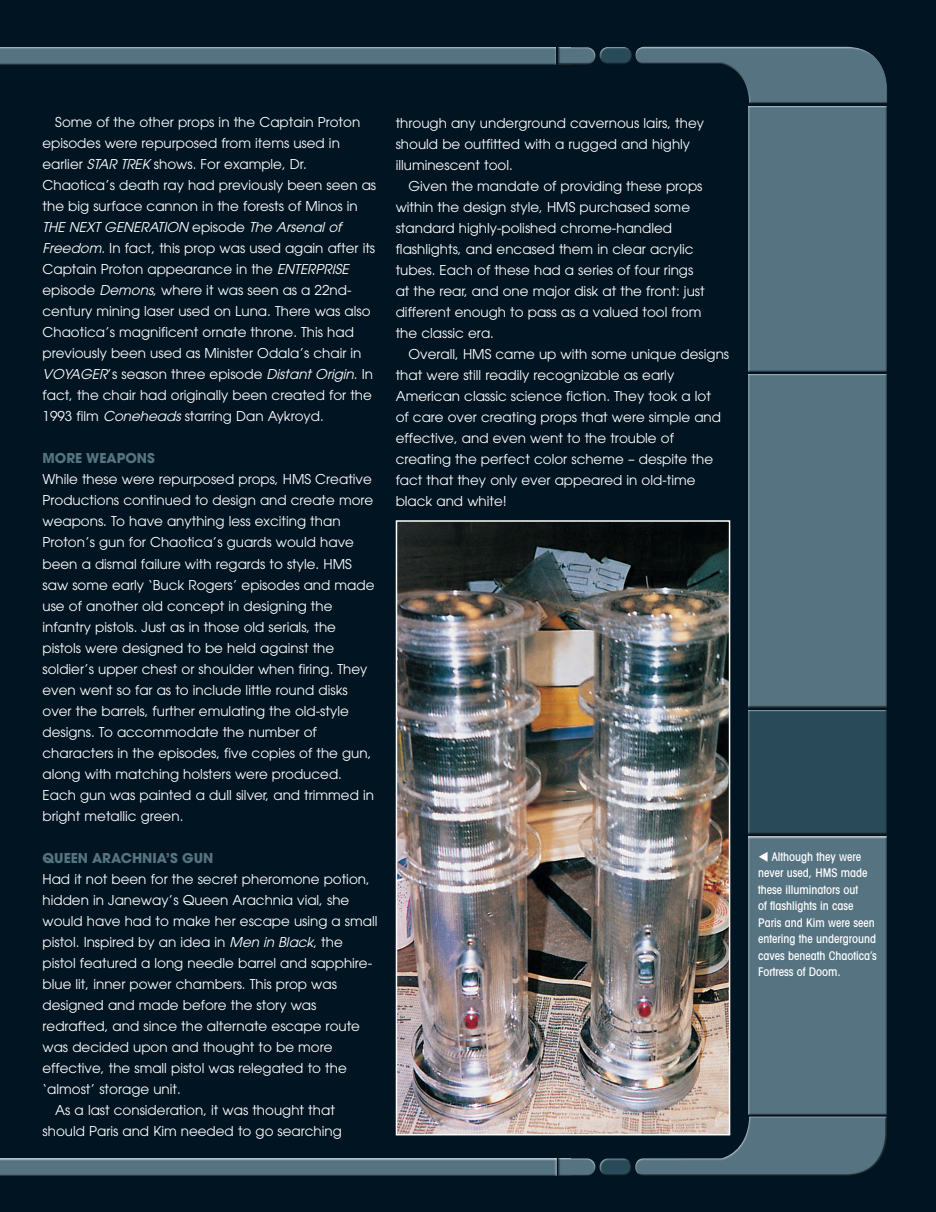
<style>
.page{position:relative;width:936px;height:1212px;background:#fff}
.page>*{position:absolute;margin:0;border:0;box-sizing:border-box;transform-origin:0 0}
.t1{font:13.5px/21px "Avant Garde";color:#fff}
.t2{font:italic 13.5px "Avant Garde LT";color:#fff}
.t3{font:700 13.5px "Avant Garde LT";color:#557381}
.t4{font:500 condensed 12px/16.5px "Avant Garde LT";color:#fff}
.s1{font-family:"Avant Garde LT";font-style:italic}
.s2{font-family:"Avant Garde";font-style:normal}
</style>
<div class="page">
<div style="left:0;top:0;width:935px;height:1212px;background:#001421"></div>
<div style="left:557px;top:46px;width:40px;height:19px;background:#231f20;opacity:.75"></div>
<div style="left:598px;top:45px;width:35px;height:15px;background:#fff;opacity:.75"></div>
<div style="left:598px;top:49px;width:36px;height:16px;background:#231f20;opacity:.75"></div>
<div style="left:598px;top:1158px;width:31px;height:17px;background:#fff;opacity:.75"></div>
<div style="left:601px;top:1158px;width:33px;height:20px;background:#231f20;opacity:.75"></div>
<div style="left:0;top:47px;width:557px;height:18px;background:#231f20;opacity:.75"></div>
<div style="left:747px;top:709px;width:141px;height:127px;background:#294a58"></div>
<div style="left:747px;top:373px;width:141px;height:336px;background:#557381"></div>
<div style="left:747px;top:836px;width:141px;height:281px;background:#557381"></div>
<div style="left:747px;top:106px;width:141px;height:268px;background:#557381"></div>
<div style="left:557px;top:1157px;width:40px;height:19px;background:#231f20;opacity:.75"></div>
<div style="left:0;top:1158px;width:557px;height:18px;background:#231f20;opacity:.75"></div>
<div style="left:633px;top:1114px;width:255px;height:62px;background:#fff;opacity:.75"></div>
<div style="left:637px;top:1115px;width:251px;height:62px;background:#231f20;opacity:.75"></div>
<div style="left:633px;top:46px;width:252px;height:59px;background:#fff;opacity:.75"></div>
<div style="left:634px;top:58px;width:254px;height:48px;background:#231f20;opacity:.75"></div>
<img style="left:398px;top:523px;width:329px;height:609px">
<div style="left:395px;top:520px;width:335px;height:615px;border:2px solid #fff"></div>
<p class="t1" style="left:43px;top:112px;width:335px;text-indent:13px">Some of the other props in the Captain Proton episodes were repurposed from items used in earlier <span class="s1">STAR TREK</span> shows. For example, Dr.<br>Chaotica’s death ray had previously been seen as the big surface cannon in the forests of Minos in</p>
<p class="t2" style="left:43px;top:219px;width:300px">THE NEXT GENERATION <span class="s2">episode</span> The Arsenal of</p>
<p class="t1" style="left:43px;top:238px;width:334px"><span class="s1">Freedom</span>. In fact, this prop was used again after its Captain Proton appearance in the <span class="s1">ENTERPRISE </span>episode <span class="s1">Demons</span>, where it was seen as a 22nd&shy;century mining laser used on Luna. There was also Chaotica’s magnificent ornate throne. This had previously been used as Minister Odala’s chair in <span class="s1">VOYAGER</span>’s season three episode <span class="s1">Distant Origin</span>. In fact, the chair had originally been created for the 1993 film <span class="s1">Coneheads</span> starring Dan Aykroyd.</p>
<p class="t3" style="left:43px;top:450px;width:114px">MORE WEAPONS</p>
<p class="t1" style="left:43px;top:469px;width:333px">While these were repurposed props, HMS Creative Productions continued to design and create more weapons. To have anything less exciting than Proton’s gun for Chaotica’s guards would have been a dismal failure with regards to style. HMS saw some early ‘Buck Rogers’ episodes and made use of another old concept in designing the infantry pistols. Just as in those old serials, the pistols were designed to be held against the soldier’s upper chest or shoulder when firing. They even went so far as to include little round disks over the barrels, further emulating the old-style designs. To accommodate the number of characters in the episodes, five copies of the gun, along with matching holsters were produced.<br>Each gun was painted a dull silver, and trimmed in bright metallic green.</p>
<p class="t3" style="left:43px;top:849px;width:172px">QUEEN ARACHNIA’S GUN</p>
<p class="t1" style="left:43px;top:868px;width:329px">Had it not been for the secret pheromone potion,</p>
<p class="t1" style="left:43px;top:889px;width:308px">hidden in Janeway’s Queen Arachnia vial, she</p>
<p class="t1" style="left:43px;top:910px;width:336px">would have had to make her escape using a small</p>
<p class="t1" style="left:43px;top:931px;width:302px">pistol. Inspired by an idea in <span class="s1">Men in Black</span>, the</p>
<p class="t1" style="left:43px;top:952px;width:331px">pistol featured a long needle barrel and sapphire-</p>
<p class="t1" style="left:43px;top:973px;width:296px">blue lit, inner power chambers. This prop was</p>
<p class="t1" style="left:43px;top:994px;width:275px">designed and made before the story was</p>
<p class="t1" style="left:43px;top:1015px;width:319px">redrafted, and since the alternate escape route</p>
<p class="t1" style="left:43px;top:1036px;width:291px">was decided upon and thought to be more</p>
<p class="t1" style="left:43px;top:1057px;width:306px">effective, the small pistol was relegated to the</p>
<p class="t1" style="left:43px;top:1078px;width:140px">‘almost’ storage unit.</p>
<p class="t1" style="left:55px;top:1099px;width:281px">As a last consideration, it was thought that</p>
<p class="t1" style="left:43px;top:1120px;width:301px">should Paris and Kim needed to go searching</p>
<p class="t1" style="left:395px;top:112px;width:310px">through any underground cavernous lairs, they should be outfitted with a rugged and highly illuminescent tool.</p>
<p class="t1" style="left:395px;top:175px;width:310px;text-indent:13px">Given the mandate of providing these props within the design style, HMS purchased some standard highly-polished chrome-handled flashlights, and encased them in clear acrylic tubes. Each of these had a series of four rings at the rear, and one major disk at the front: just different enough to pass as a valued tool from the classic era.</p>
<p class="t1" style="left:395px;top:343px;width:335px;text-indent:13px">Overall, HMS came up with some unique designs that were still readily recognizable as early American classic science fiction. They took a lot<br>of care over creating props that were simple and effective, and even went to the trouble of creating the perfect color scheme – despite the fact that they only ever appeared in old-time black and white!</p>
<p class="t4" style="left:758px;top:848px;width:120px">▼ Although they were never used, HMS made these illuminators out<br>of flashlights in case<br>Paris and Kim were seen entering the underground caves beneath Chaotica’s<br>Fortress of Doom.</p>
</div>
